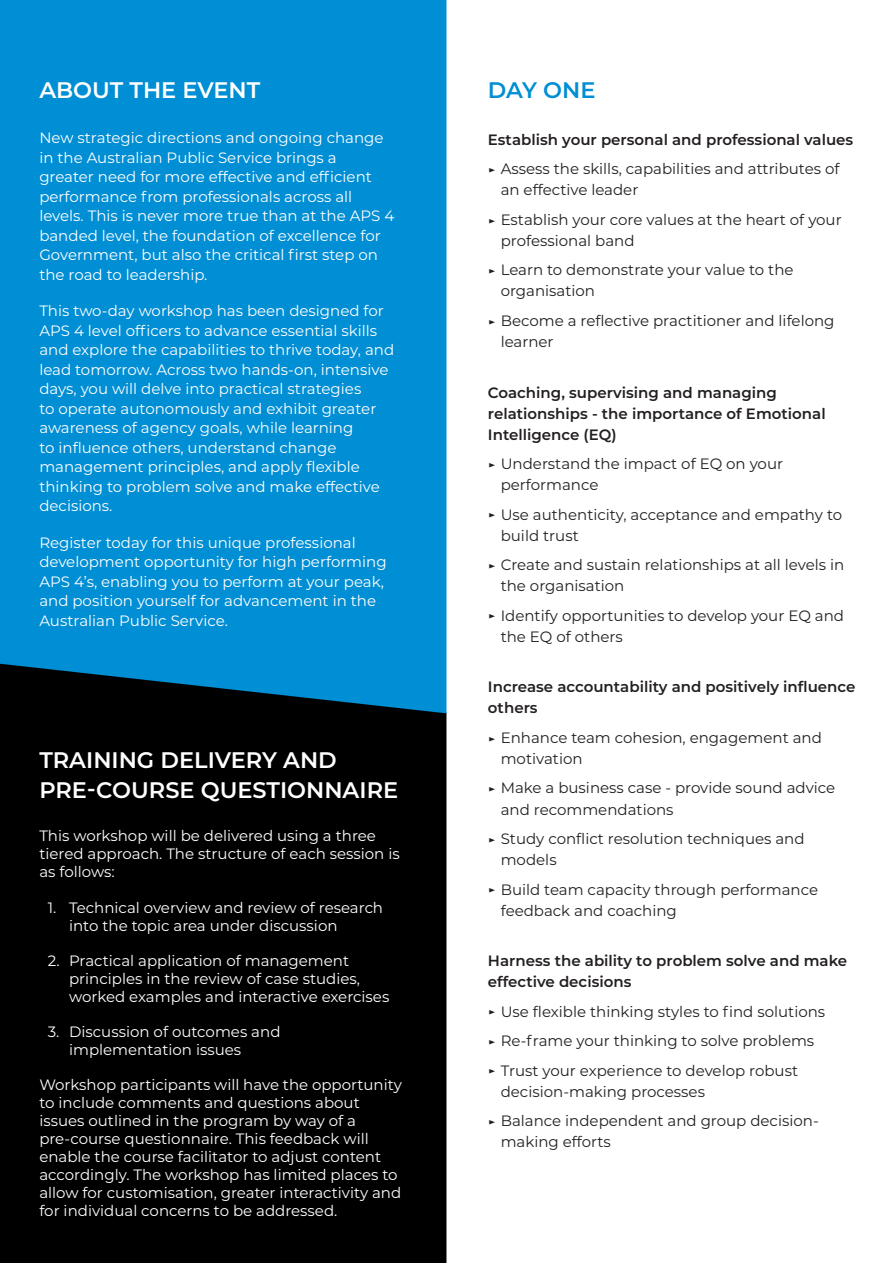
<style>
.page{position:relative;width:893px;height:1263px;background:#fff}
.page>*{position:absolute;margin:0;border:0;box-sizing:border-box;transform-origin:0 0}
.t1{font:600 22.5px/30px "Montserrat";color:#fff}
.t2{font:600 22.5px "Montserrat";letter-spacing:-.005em;color:#008ed4}
.t3{font:15px/19.5px "Montserrat";color:#fff}
.t4{font:15px/21px "Montserrat";color:#231f20}
.t5{font:600 15px/21px "Montserrat";color:#231f20}
.s1{font-weight:600}
.s2{font-weight:600;font-size:10.35px}
</style>
<div class="page">
<div style="left:0;top:713px;width:446px;height:550px;background:#000"></div>
<div style="left:0;top:0;width:446px;height:713px;background:#008ed4"></div>
<h1 class="t1" style="left:39px;top:74px;width:222px">ABOUT THE EVENT</h1>
<p class="t3" style="left:39px;top:128px;width:357px">New strategic directions and ongoing change in the Australian Public Service brings a greater need for more effective and efficient performance from professionals across all levels. This is never more true than at the APS 4 banded level, the foundation of excellence for Government, but also the critical first step on the road to leadership.</p>
<p class="t3" style="left:39px;top:301px;width:356px">This two-day workshop has been designed for APS 4 level officers to advance essential skills and explore the capabilities to thrive today, and lead tomorrow. Across two hands-on, intensive days, you will delve into practical strategies<br>to operate autonomously and exhibit greater awareness of agency goals, while learning<br>to influence others, understand change management principles, and apply flexible thinking to problem solve and make effective decisions.</p>
<p class="t3" style="left:39px;top:532px;width:349px">Register today for this unique professional development opportunity for high performing APS 4’s, enabling you to perform at your peak, and position yourself for advancement in the Australian Public Service.</p>
<h1 class="t1" style="left:39px;top:744px;width:360px">TRAINING DELIVERY AND<br>PRE-COURSE QUESTIONNAIRE</h1>
<p class="t3" style="left:39px;top:827px;width:362px;line-height:18px">This workshop will be delivered using a three tiered approach. The structure of each session is as follows:</p>
<p class="t3" style="left:69px;top:898px;width:316px;line-height:18px;text-indent:-21px">1. Technical overview and review of research into the topic area under discussion</p>
<p class="t3" style="left:69px;top:951px;width:322px;line-height:18px;text-indent:-21px">2. Practical application of management principles in the review of case studies, worked examples and interactive exercises</p>
<p class="t3" style="left:69px;top:1022px;width:213px;line-height:18px;text-indent:-21px">3. Discussion of outcomes and implementation issues</p>
<p class="t3" style="left:39px;top:1075px;width:364px;line-height:18px">Workshop participants will have the opportunity to include comments and questions about issues outlined in the program by way of a pre-course questionnaire. This feedback will enable the course facilitator to adjust content accordingly. The workshop has limited places to allow for customisation, greater interactivity and for individual concerns to be addressed.</p>
<h1 class="t2" style="left:488px;top:74px;width:109px">DAY ONE</h1>
<p class="t4" style="left:488px;top:124px;width:367px;line-height:29.5px"><span class="s1">Establish your personal and professional values </span><span class="s2">▶</span> Assess the skills, capabilities and attributes of</p>
<p class="t4" style="left:488px;top:175px;width:355px;line-height:29.5px;text-indent:13px">an effective leader<br><span class="s2">▶</span> Establish your core values at the heart of your</p>
<p class="t4" style="left:488px;top:225px;width:307px;line-height:29.5px;text-indent:13px">professional band<br><span class="s2">▶</span> Learn to demonstrate your value to the</p>
<p class="t4" style="left:488px;top:276px;width:348px;line-height:29.5px;text-indent:13px">organisation<br><span class="s2">▶</span> Become a reflective practitioner and lifelong</p>
<p class="t4" style="left:501px;top:330px;width:54px">learner</p>
<p class="t5" style="left:488px;top:381px;width:339px">Coaching, supervising and managing relationships - the importance of Emotional<br>Intelligence (EQ)</p>
<p class="t4" style="left:501px;top:453px;width:284px;text-indent:-13px"><span class="s2">▶</span> Understand the impact of EQ on your performance</p>
<p class="t4" style="left:501px;top:503px;width:343px;text-indent:-13px"><span class="s2">▶</span> Use authenticity, acceptance and empathy to build trust</p>
<p class="t4" style="left:501px;top:554px;width:345px;text-indent:-13px"><span class="s2">▶</span> Create and sustain relationships at all levels in the organisation</p>
<p class="t4" style="left:501px;top:604px;width:345px;text-indent:-13px"><span class="s2">▶</span> Identify opportunities to develop your EQ and the EQ of others</p>
<p class="t5" style="left:488px;top:676px;width:369px">Increase accountability and positively influence others</p>
<p class="t4" style="left:501px;top:727px;width:323px;text-indent:-13px"><span class="s2">▶</span> Enhance team cohesion, engagement and motivation</p>
<p class="t4" style="left:501px;top:777px;width:336px;text-indent:-13px"><span class="s2">▶</span> Make a business case - provide sound advice and recommendations</p>
<p class="t4" style="left:501px;top:828px;width:305px;text-indent:-13px"><span class="s2">▶</span> Study conflict resolution techniques and models</p>
<p class="t4" style="left:501px;top:878px;width:319px;text-indent:-13px"><span class="s2">▶</span> Build team capacity through performance feedback and coaching</p>
<p class="t5" style="left:488px;top:950px;width:361px">Harness the ability to problem solve and make effective decisions</p>
<p class="t4" style="left:488px;top:996px;width:339px;line-height:29.5px"><span class="s2">▶</span> Use flexible thinking styles to find solutions <span class="s2">▶</span> Re-frame your thinking to solve problems <span class="s2">▶</span> Trust your experience to develop robust</p>
<p class="t4" style="left:488px;top:1076px;width:332px;line-height:29.5px;text-indent:13px">decision-making processes<br><span class="s2">▶</span> Balance independent and group decision-</p>
<p class="t4" style="left:501px;top:1131px;width:112px">making efforts</p>
</div>
